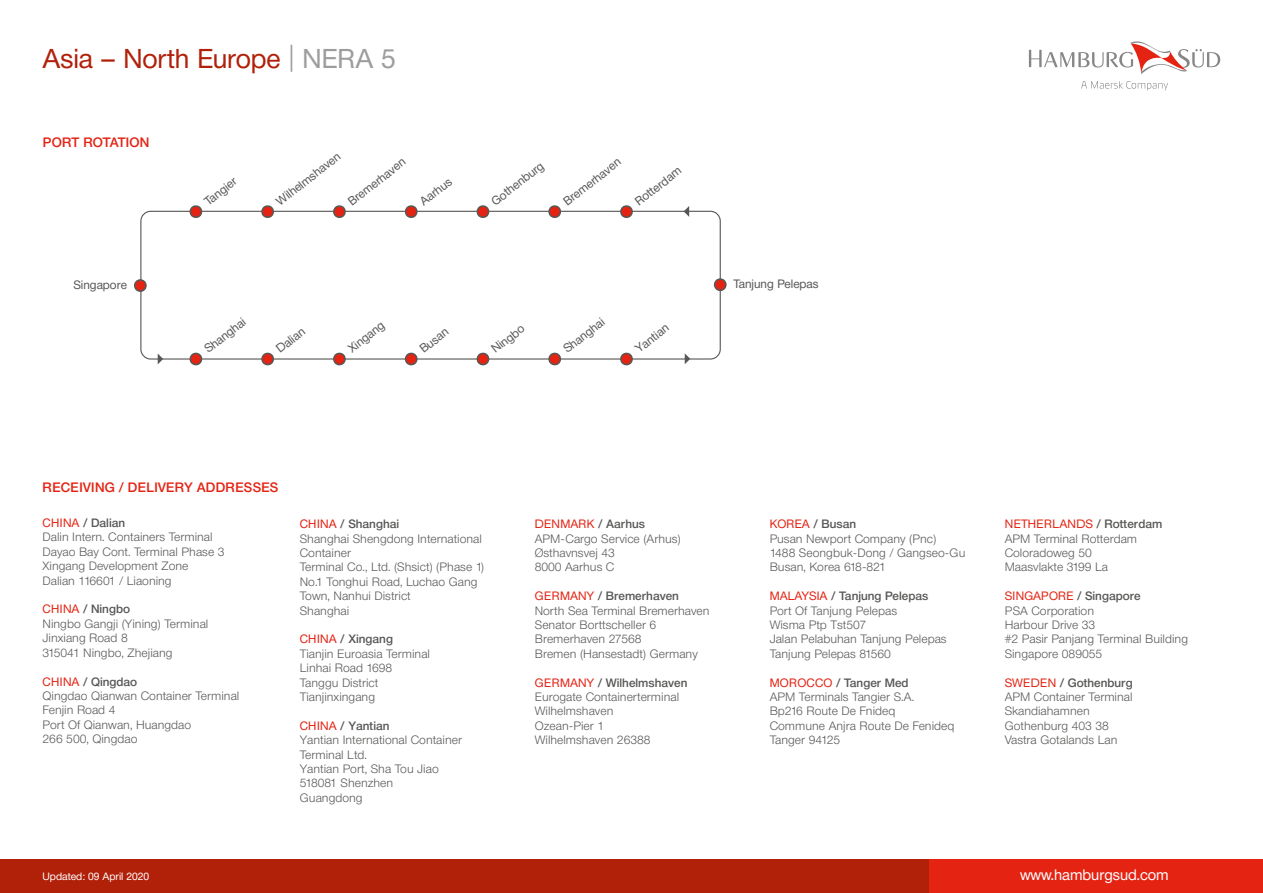
<style>
.page{position:relative;width:1263px;height:893px;background:#fff}
.page>*{position:absolute;margin:0;border:0;box-sizing:border-box;transform-origin:0 0}
.t1{font:27px "Neue Helvetica BQ";letter-spacing:-.005em;color:#b12009}
.t2{font:15px "Neue Helvetica BQ";color:#fff}
.t3{font:500 13.5px "Neue Helvetica BQ";letter-spacing:.02em;color:#e42313}
.t4{font:300 12px/14.4px "Neue Helvetica BQ";color:#575756}
.t5{font:12px "Neue Helvetica BQ";color:#575756}
.t6{font:10.5px "Neue Helvetica BQ";color:#fff}
.s1{color:#9d9d9c}
.s2{font-weight:400;color:#e42313}
.s3{font-weight:500}
</style>
<div class="page">
<svg style="left:1029px;top:41px;width:191px;height:33px"></svg>
<svg style="left:1081px;top:81px;width:87px;height:9px"></svg>
<div style="left:0;top:859px;width:929px;height:34px;background:#b12009"></div>
<div style="left:929px;top:859px;width:334px;height:34px;background:#e42313"></div>
<svg style="left:684px;top:206px;width:5px;height:11px"></svg>
<svg style="left:685px;top:353px;width:5px;height:11px"></svg>
<div style="left:140px;top:211px;width:581px;height:149px;border:1px solid #575756;border-radius:10px"></div>
<svg style="left:158px;top:354px;width:5px;height:10px"></svg>
<svg style="left:618px;top:205px;width:15px;height:13px"></svg>
<svg style="left:475px;top:205px;width:14px;height:13px"></svg>
<svg style="left:547px;top:205px;width:14px;height:13px"></svg>
<div style="left:135px;top:280px;width:11px;height:11px;background:#e42313;border-radius:50%"></div>
<div style="left:134px;top:279px;width:13px;height:13px;border:2px solid #575756;border-radius:50%"></div>
<svg style="left:188px;top:205px;width:14px;height:13px"></svg>
<svg style="left:260px;top:205px;width:14px;height:13px"></svg>
<div style="left:715px;top:279px;width:11px;height:11px;background:#e42313;border-radius:50%"></div>
<div style="left:714px;top:278px;width:13px;height:13px;border:2px solid #575756;border-radius:50%"></div>
<svg style="left:403px;top:205px;width:14px;height:13px"></svg>
<svg style="left:331px;top:205px;width:15px;height:13px"></svg>
<svg style="left:618px;top:352px;width:15px;height:14px"></svg>
<svg style="left:547px;top:352px;width:14px;height:14px"></svg>
<svg style="left:475px;top:352px;width:14px;height:14px"></svg>
<svg style="left:188px;top:352px;width:14px;height:14px"></svg>
<svg style="left:403px;top:352px;width:14px;height:14px"></svg>
<svg style="left:331px;top:352px;width:15px;height:14px"></svg>
<svg style="left:260px;top:352px;width:14px;height:14px"></svg>
<h1 class="t1" style="left:43px;top:42px;width:355px">Asia – North Europe <span class="s1">| NERA 5</span></h1>
<p class="t3" style="left:43px;top:133px;width:108px">PORT ROTATION</p>
<p class="t5" style="left:73px;top:277px;width:55px">Singapore</p>
<p class="t5" style="left:201px;top:197px;width:39px;rotate:-38deg">Tangier</p>
<p class="t5" style="left:273px;top:197px;width:79px;rotate:-38deg">Wilhelmshaven</p>
<p class="t5" style="left:345px;top:197px;width:71px;rotate:-38deg">Bremerhaven</p>
<p class="t5" style="left:417px;top:197px;width:39px;rotate:-38deg">Aarhus</p>
<p class="t5" style="left:488px;top:197px;width:64px;rotate:-38deg">Gothenburg</p>
<p class="t5" style="left:560px;top:197px;width:71px;rotate:-38deg">Bremerhaven</p>
<p class="t5" style="left:632px;top:197px;width:56px;rotate:-38deg">Rotterdam</p>
<p class="t5" style="left:201px;top:344px;width:50px;rotate:-38deg">Shanghai</p>
<p class="t5" style="left:273px;top:344px;width:35px;rotate:-38deg">Dalian</p>
<p class="t5" style="left:345px;top:344px;width:44px;rotate:-38deg">Xingang</p>
<p class="t5" style="left:417px;top:344px;width:34px;rotate:-38deg">Busan</p>
<p class="t5" style="left:488px;top:344px;width:40px;rotate:-38deg">Ningbo</p>
<p class="t5" style="left:560px;top:344px;width:50px;rotate:-38deg">Shanghai</p>
<p class="t5" style="left:632px;top:344px;width:41px;rotate:-38deg">Yantian</p>
<p class="t5" style="left:734px;top:276px;width:86px">Tanjung Pelepas</p>
<p class="t3" style="left:43px;top:478px;width:237px">RECEIVING / DELIVERY ADDRESSES</p>
<p class="t4" style="left:43px;top:516px;width:183px"><span class="s2">CHINA</span> <span class="s3">/ Dalian<br></span>Dalin Intern. Containers Terminal<br>Dayao Bay Cont. Terminal Phase 3<br>Xingang Development Zone<br>Dalian 116601 / Liaoning</p>
<p class="t4" style="left:43px;top:602px;width:167px"><span class="s2">CHINA</span> <span class="s3">/ Ningbo<br></span>Ningbo Gangji (Yining) Terminal<br>Jinxiang Road 8<br>315041 Ningbo, Zhejiang</p>
<p class="t4" style="left:43px;top:674px;width:198px"><span class="s2">CHINA</span> <span class="s3">/ Qingdao<br></span>Qingdao Qianwan Container Terminal<br>Fenjin Road 4<br>Port Of Qianwan, Huangdao<br>266 500, Qingdao</p>
<p class="t4" style="left:300px;top:517px;width:186px"><span class="s2">CHINA</span> <span class="s3">/ Shanghai<br></span>Shanghai Shengdong International<br>Container<br>Terminal Co., Ltd. (Shsict) (Phase 1)<br>No.1 Tonghui Road, Luchao Gang<br>Town, Nanhui District<br>Shanghai</p>
<p class="t4" style="left:300px;top:632px;width:132px"><span class="s2">CHINA</span> <span class="s3">/ Xingang<br></span>Tianjin Euroasia Terminal<br>Linhai Road 1698<br>Tanggu District<br>Tianjinxingang</p>
<p class="t4" style="left:300px;top:718px;width:164px"><span class="s2">CHINA</span> <span class="s3">/ Yantian<br></span>Yantian International Container<br>Terminal Ltd.<br>Yantian Port, Sha Tou Jiao<br>518081 Shenzhen<br>Guangdong</p>
<p class="t4" style="left:535px;top:517px;width:148px"><span class="s2">DENMARK</span> <span class="s3">/ Aarhus<br></span>APM-Cargo Service (Arhus)<br>Østhavnsvej 43<br>8000 Aarhus C</p>
<p class="t4" style="left:535px;top:589px;width:176px"><span class="s2">GERMANY</span> <span class="s3">/ Bremerhaven<br></span>North Sea Terminal Bremerhaven<br>Senator Borttscheller 6<br>Bremerhaven 27568<br>Bremen (Hansestadt) Germany</p>
<p class="t4" style="left:535px;top:675px;width:154px"><span class="s2">GERMANY</span> <span class="s3">/ Wilhelmshaven<br></span>Eurogate Containerterminal<br>Wilhelmshaven<br>Ozean-Pier 1<br>Wilhelmshaven 26388</p>
<p class="t4" style="left:770px;top:517px;width:197px"><span class="s2">KOREA</span> <span class="s3">/ Busan<br></span>Pusan Newport Company (Pnc)<br>1488 Seongbuk-Dong / Gangseo-Gu<br>Busan, Korea 618-821</p>
<p class="t4" style="left:770px;top:589px;width:178px"><span class="s2">MALAYSIA</span> <span class="s3">/ Tanjung Pelepas<br></span>Port Of Tanjung Pelepas<br>Wisma Ptp Tst507<br>Jalan Pelabuhan Tanjung Pelepas<br>Tanjung Pelepas 81560</p>
<p class="t4" style="left:770px;top:675px;width:186px"><span class="s2">MOROCCO</span> <span class="s3">/ Tanger Med<br></span>APM Terminals Tangier S.A.<br>Bp216 Route De Fnideq<br>Commune Anjra Route De Fenideq<br>Tanger 94125</p>
<p class="t4" style="left:1005px;top:517px;width:159px"><span class="s2">NETHERLANDS</span> <span class="s3">/ Rotterdam<br></span>APM Terminal Rotterdam<br>Coloradoweg 50<br>Maasvlakte 3199 La</p>
<p class="t4" style="left:1005px;top:589px;width:185px"><span class="s2">SINGAPORE</span> <span class="s3">/ Singapore<br></span>PSA Corporation<br>Harbour Drive 33<br>#2 Pasir Panjang Terminal Building<br>Singapore 089055</p>
<p class="t4" style="left:1005px;top:675px;width:130px"><span class="s2">SWEDEN</span> <span class="s3">/ Gothenburg<br></span>APM Container Terminal<br>Skandiahamnen<br>Gothenburg 403 38<br>Vastra Gotalands Lan</p>
<p class="t6" style="left:43px;top:870px;width:108px">Updated: 09 April 2020</p>
<p class="t2" style="left:1020px;top:865px;width:150px">www.hamburgsud.com</p>
</div>
